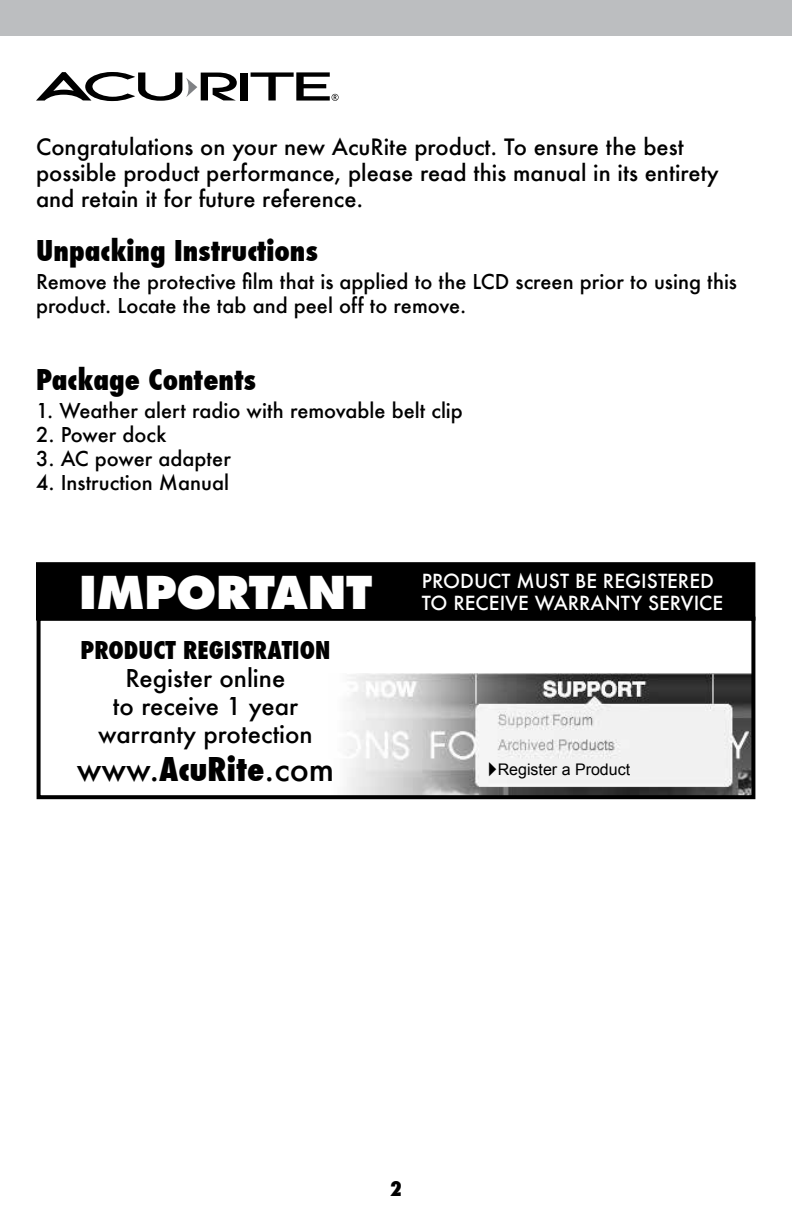
<style>
.page{position:relative;width:792px;height:1224px;background:#fff}
.page>*{position:absolute;margin:0;border:0;box-sizing:border-box;transform-origin:0 0}
.t1{font:800 44px "Futura";color:#fff}
.t2{font:500 32px "Futura";color:#000}
.t3{font:800 condensed 28px "Futura";color:#000}
.t4{font:500 24px/28px "Futura";color:#000;text-align:center}
.t5{font:800 condensed 24px "Futura";color:#000}
.t6{font:500 22px/26px "Futura";color:#000}
.t7{font:500 20px/24px "Futura";color:#000}
.t8{font:800 condensed 20px "Futura";color:#000}
.t9{font:500 19px/22px "Futura";color:#fff}
.t10{font:16px "Arial";color:#000}
.s1{font-weight:800;font-stretch:condensed}
.s2{font-size:20px}
</style>
<div class="page">
<div style="left:0;top:0;width:792px;height:36px;background:#bcbec0"></div>
<div style="left:240px;top:73px;width:8px;height:27px;background:#000"></div>
<svg style="left:36px;top:72px;width:201px;height:29px"></svg>
<svg style="left:251px;top:72px;width:88px;height:29px"></svg>
<div style="left:38px;top:564px;width:715px;height:55px;background:#000"></div>
<div style="left:36px;top:562px;width:719px;height:59px;border:4px solid #000"></div>
<img style="left:346px;top:673px;width:404px;height:121px">
<div style="left:37px;top:617px;width:718px;height:182px;border:4px solid #000"></div>
<p class="t6" style="left:36px;top:134px;width:684px">Congratulations on your new AcuRite product. To ensure the best possible product performance, please read this manual in its entirety and retain it for future reference.</p>
<h3 class="t3" style="left:36px;top:231px;width:283px">Unpacking Instructions</h3>
<p class="t7" style="left:36px;top:269px;width:703px">Remove the protective film that is applied to the LCD screen prior to using this product. Locate the tab and peel off to remove.</p>
<h3 class="t3" style="left:36px;top:361px;width:222px">Package Contents</h3>
<p class="t7" style="left:36px;top:399px;width:428px">1. Weather alert radio with removable belt clip</p>
<p class="t7" style="left:36px;top:423px;width:132px">2. Power dock</p>
<p class="t7" style="left:36px;top:447px;width:196px">3. AC power adapter</p>
<p class="t7" style="left:36px;top:471px;width:195px">4. Instruction Manual</p>
<h1 class="t1" style="left:79px;top:565px;width:295px">IMPORTANT</h1>
<p class="t9" style="left:422px;top:570px;width:303px">PRODUCT MUST BE REGISTERED<br>TO RECEIVE WARRANTY SERVICE</p>
<p class="t5" style="left:81px;top:634px;width:251px">PRODUCT REGISTRATION</p>
<p class="t4" style="left:98px;top:664px;width:216px">Register online<br>to receive 1 year warranty protection</p>
<h2 class="t2" style="left:77px;top:747px;width:259px">www.<span class="s1">AcuRite</span>.com</h2>
<p class="t10" style="left:488px;top:759px;width:144px"><span class="s2">►</span>Register a Product</p>
<p class="t8" style="left:390px;top:1175px;width:14px">2</p>
</div>
